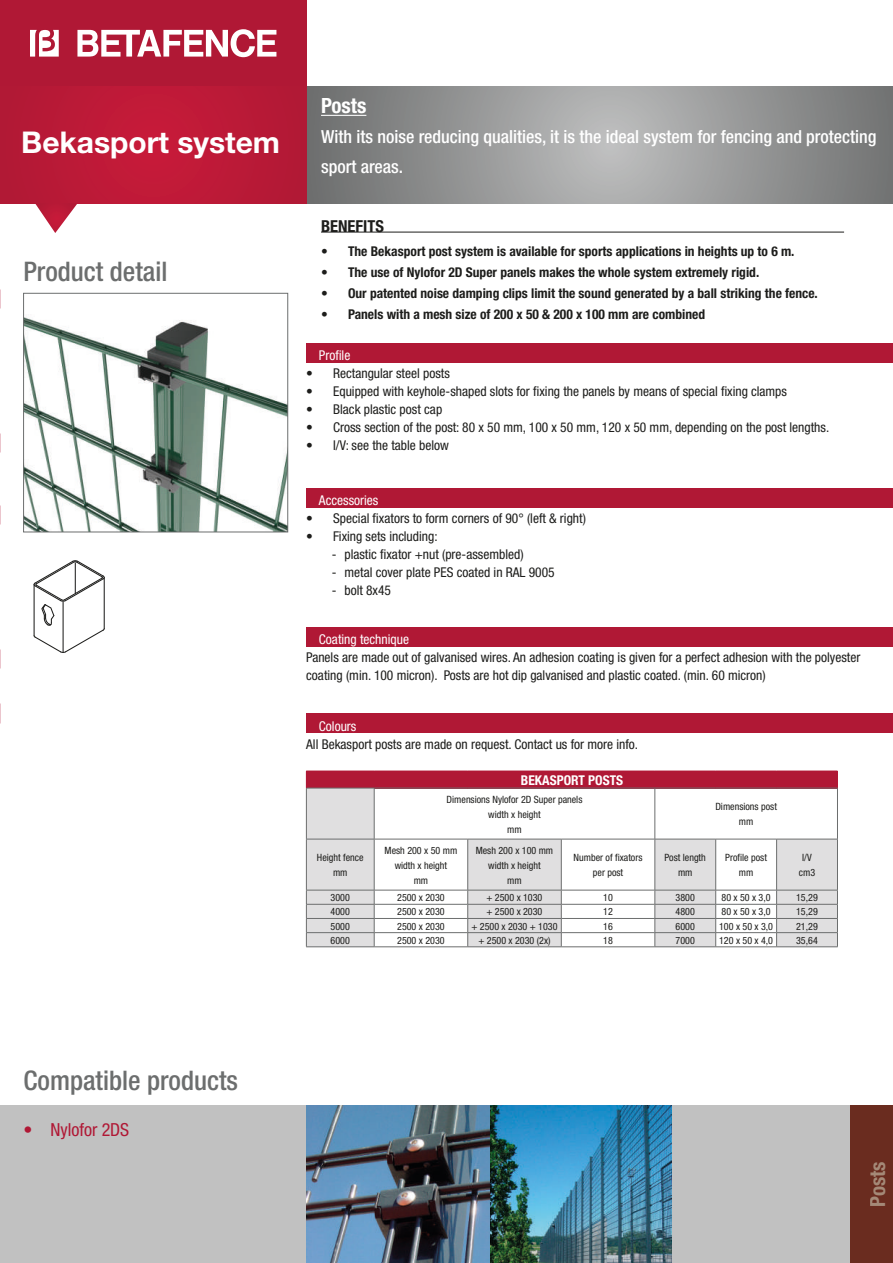
<style>
.page{position:relative;width:893px;height:1263px;background:#fff}
.page>*{position:absolute;margin:0;border:0;box-sizing:border-box;transform-origin:0 0}
.t1{font:700 30px "Helvetica Neue LT Std";color:#fff}
.t2{font:500 condensed 27px "Helvetica Neue";color:#6c6e6e}
.t3{font:700 condensed 21px "Helvetica Neue";color:#a48977}
.t4{font:700 condensed 21px "Helvetica Neue";color:#fff}
.t5{font:500 condensed 18px/30px "Helvetica Neue";color:#fff}
.t6{font:condensed 18px "Helvetica Neue LT Std";color:#b01835}
.t7{font:700 condensed 16.5px "Helvetica Neue LT Std";color:#1d1d1b}
.t8{font:condensed 13.5px/18px "Helvetica Neue LT Std";color:#1d1d1b}
.t9{font:700 condensed 13.5px "Helvetica Neue LT Std";color:#1d1d1b}
.t10{font:condensed 13.5px "Helvetica Neue LT Std";color:#fff}
.t11{font:700 condensed 13.5px "Helvetica Neue";color:#fff}
.t12{font:condensed 10.05px/15px "Helvetica Neue";color:#1d1d1b;text-align:center}
</style>
<div class="page">
<div style="left:0;top:1105px;width:893px;height:158px;background:#c1c1c1"></div>
<div style="left:850px;top:1105px;width:43px;height:158px;background:#6a2c1f"></div>
<svg style="left:33px;top:560px;width:72px;height:93px"></svg>
<svg style="left:306px;top:86px;width:587px;height:117px;background:#949495"></svg>
<img style="left:25px;top:317px;width:261px;height:213px">
<div style="left:23px;top:293px;width:265px;height:239px;border:1px solid #6c6e6e"></div>
<hr style="left:321px;top:115px;width:45px;height:1px;background:#fff">
<div style="left:306px;top:344px;width:587px;height:19px;background:#b01835"></div>
<div style="left:306px;top:627px;width:587px;height:19px;background:#b01835"></div>
<div style="left:306px;top:489px;width:587px;height:19px;background:#b01835"></div>
<div style="left:306px;top:771px;width:531px;height:17px;background:#b01835"></div>
<hr style="left:374px;top:788px;width:94px;height:1px;background:#6c6e6e">
<hr style="left:468px;top:788px;width:93px;height:1px;background:#6c6e6e">
<hr style="left:561px;top:788px;width:94px;height:1px;background:#6c6e6e">
<hr style="left:655px;top:788px;width:61px;height:1px;background:#6c6e6e">
<hr style="left:655px;top:788px;width:1px;height:51px;background:#6c6e6e">
<hr style="left:716px;top:788px;width:61px;height:1px;background:#6c6e6e">
<hr style="left:777px;top:788px;width:61px;height:1px;background:#6c6e6e">
<hr style="left:837px;top:788px;width:1px;height:51px;background:#6c6e6e">
<hr style="left:374px;top:839px;width:94px;height:1px;background:#6c6e6e">
<hr style="left:374px;top:890px;width:94px;height:1px;background:#6c6e6e">
<hr style="left:374px;top:904px;width:94px;height:1px;background:#6c6e6e">
<hr style="left:374px;top:918px;width:94px;height:1px;background:#6c6e6e">
<hr style="left:374px;top:932px;width:94px;height:1px;background:#6c6e6e">
<svg style="left:467px;top:839px;width:371px;height:107px"></svg>
<hr style="left:374px;top:946px;width:94px;height:1px;background:#6c6e6e">
<hr style="left:468px;top:946px;width:93px;height:1px;background:#6c6e6e">
<hr style="left:561px;top:946px;width:94px;height:1px;background:#6c6e6e">
<hr style="left:655px;top:946px;width:61px;height:1px;background:#6c6e6e">
<hr style="left:716px;top:946px;width:61px;height:1px;background:#6c6e6e">
<hr style="left:777px;top:946px;width:61px;height:1px;background:#6c6e6e">
<svg style="left:306px;top:787px;width:69px;height:160px;background:#d7d6d7"></svg>
<div style="left:0;top:0;width:306px;height:86px;background:#b01835"></div>
<svg style="left:77px;top:29px;width:199px;height:28px"></svg>
<svg style="left:30px;top:30px;width:29px;height:27px"></svg>
<div style="left:306px;top:714px;width:587px;height:19px;background:#b01835"></div>
<hr style="left:321px;top:232px;width:523px;height:1px;background:#1d1d1b">
<div style="left:0;top:86px;width:306px;height:117px;background:#bb1a37"></div>
<svg style="left:35px;top:203px;width:43px;height:30px"></svg>
<img style="left:489px;top:1105px;width:183px;height:158px">
<img style="left:306px;top:1105px;width:183px;height:158px">
<h1 class="t1" style="left:21px;top:124px;width:260px">Bekasport system</h1>
<h2 class="t2" style="left:23px;top:255px;width:145px">Product detail</h2>
<h3 class="t4" style="left:321px;top:93px;width:47px">Posts</h3>
<h3 class="t5" style="left:321px;top:122px;width:557px">With its noise reducing qualities, it is the ideal system for fencing and protecting sport areas.</h3>
<p class="t7" style="left:321px;top:216px;width:64px">BENEFITS</p>
<p class="t9" style="left:321px;top:243px;width:475px">• The Bekasport post system is available for sports applications in heights up to 6 m.</p>
<p class="t9" style="left:321px;top:264px;width:440px">• The use of Nylofor 2D Super panels makes the whole system extremely rigid.</p>
<p class="t9" style="left:321px;top:285px;width:498px">• Our patented noise damping clips limit the sound generated by a ball striking the fence.</p>
<p class="t9" style="left:321px;top:306px;width:386px">• Panels with a mesh size of 200 x 50 &amp; 200 x 100 mm are combined</p>
<p class="t10" style="left:319px;top:348px;width:33px">Profile</p>
<p class="t8" style="left:306px;top:364px;width:145px">• Rectangular steel posts</p>
<p class="t8" style="left:306px;top:382px;width:482px">• Equipped with keyhole-shaped slots for fixing the panels by means of special fixing clamps</p>
<p class="t8" style="left:306px;top:400px;width:138px">• Black plastic post cap</p>
<p class="t8" style="left:306px;top:418px;width:525px">• Cross section of the post: 80 x 50 mm, 100 x 50 mm, 120 x 50 mm, depending on the post lengths.</p>
<p class="t8" style="left:306px;top:436px;width:144px">• I/V: see the table below</p>
<p class="t10" style="left:319px;top:492px;width:61px">Accessories</p>
<p class="t8" style="left:306px;top:509px;width:281px">• Special fixators to form corners of 90° (left &amp; right)</p>
<p class="t8" style="left:306px;top:527px;width:133px">• Fixing sets including:</p>
<p class="t8" style="left:332px;top:545px;width:193px">- plastic fixator +nut (pre-assembled)</p>
<p class="t8" style="left:332px;top:563px;width:225px">- metal cover plate PES coated in RAL 9005</p>
<p class="t8" style="left:332px;top:581px;width:61px">- bolt 8x45</p>
<p class="t10" style="left:319px;top:631px;width:92px">Coating technique</p>
<p class="t8" style="left:306px;top:648px;width:556px">Panels are made out of galvanised wires. An adhesion coating is given for a perfect adhesion with the polyester coating (min. 100 micron). Posts are hot dip galvanised and plastic coated. (min. 60 micron)</p>
<p class="t10" style="left:319px;top:718px;width:39px">Colours</p>
<p class="t8" style="left:306px;top:735px;width:333px">All Bekasport posts are made on request. Contact us for more info.</p>
<p class="t11" style="left:521px;top:772px;width:104px">BEKASPORT POSTS</p>
<p class="t12" style="left:447px;top:791px;width:137px">Dimensions Nylofor 2D Super panels width x height<br>mm</p>
<p class="t12" style="left:715px;top:799px;width:63px">Dimensions post mm</p>
<p class="t12" style="left:317px;top:850px;width:48px">Height fence mm</p>
<p class="t12" style="left:385px;top:842px;width:74px">Mesh 200 x 50 mm width x height<br>mm</p>
<p class="t12" style="left:476px;top:842px;width:79px">Mesh 200 x 100 mm width x height<br>mm</p>
<p class="t12" style="left:574px;top:850px;width:70px">Number of fixators per post</p>
<p class="t12" style="left:665px;top:850px;width:43px">Post length mm</p>
<p class="t12" style="left:725px;top:850px;width:43px">Profile post mm</p>
<p class="t12" style="left:799px;top:850px;width:18px">I/V cm3</p>
<p class="t12" style="left:331px;top:890px;width:21px">3000</p>
<p class="t12" style="left:397px;top:890px;width:49px">2500 x 2030</p>
<p class="t12" style="left:486px;top:890px;width:57px">+ 2500 x 1030</p>
<p class="t12" style="left:603px;top:890px;width:11px">10</p>
<p class="t12" style="left:676px;top:890px;width:21px">3800</p>
<p class="t12" style="left:721px;top:890px;width:51px">80 x 50 x 3,0</p>
<p class="t12" style="left:796px;top:890px;width:23px">15,29</p>
<p class="t12" style="left:331px;top:904px;width:21px">4000</p>
<p class="t12" style="left:397px;top:904px;width:49px">2500 x 2030</p>
<p class="t12" style="left:486px;top:904px;width:57px">+ 2500 x 2030</p>
<p class="t12" style="left:603px;top:904px;width:11px">12</p>
<p class="t12" style="left:676px;top:904px;width:21px">4800</p>
<p class="t12" style="left:721px;top:904px;width:51px">80 x 50 x 3,0</p>
<p class="t12" style="left:796px;top:904px;width:23px">15,29</p>
<p class="t12" style="left:331px;top:918px;width:21px">5000</p>
<p class="t12" style="left:397px;top:918px;width:49px">2500 x 2030</p>
<p class="t12" style="left:471px;top:918px;width:88px">+ 2500 x 2030 + 1030</p>
<p class="t12" style="left:603px;top:918px;width:11px">16</p>
<p class="t12" style="left:676px;top:918px;width:21px">6000</p>
<p class="t12" style="left:719px;top:918px;width:55px">100 x 50 x 3,0</p>
<p class="t12" style="left:796px;top:918px;width:23px">21,29</p>
<p class="t12" style="left:331px;top:932px;width:21px">6000</p>
<p class="t12" style="left:397px;top:932px;width:49px">2500 x 2030</p>
<p class="t12" style="left:478px;top:932px;width:74px">+ 2500 x 2030 (2x)</p>
<p class="t12" style="left:603px;top:932px;width:11px">18</p>
<p class="t12" style="left:676px;top:932px;width:21px">7000</p>
<p class="t12" style="left:719px;top:932px;width:55px">120 x 50 x 4,0</p>
<p class="t12" style="left:796px;top:932px;width:23px">35,64</p>
<h2 class="t2" style="left:24px;top:1065px;width:216px">Compatible products</h2>
<h3 class="t6" style="left:23px;top:1119px;width:107px">• Nylofor 2DS</h3>
<h3 class="t3" style="left:865px;top:1207px;width:47px;rotate:-90deg">Posts</h3>
</div>
